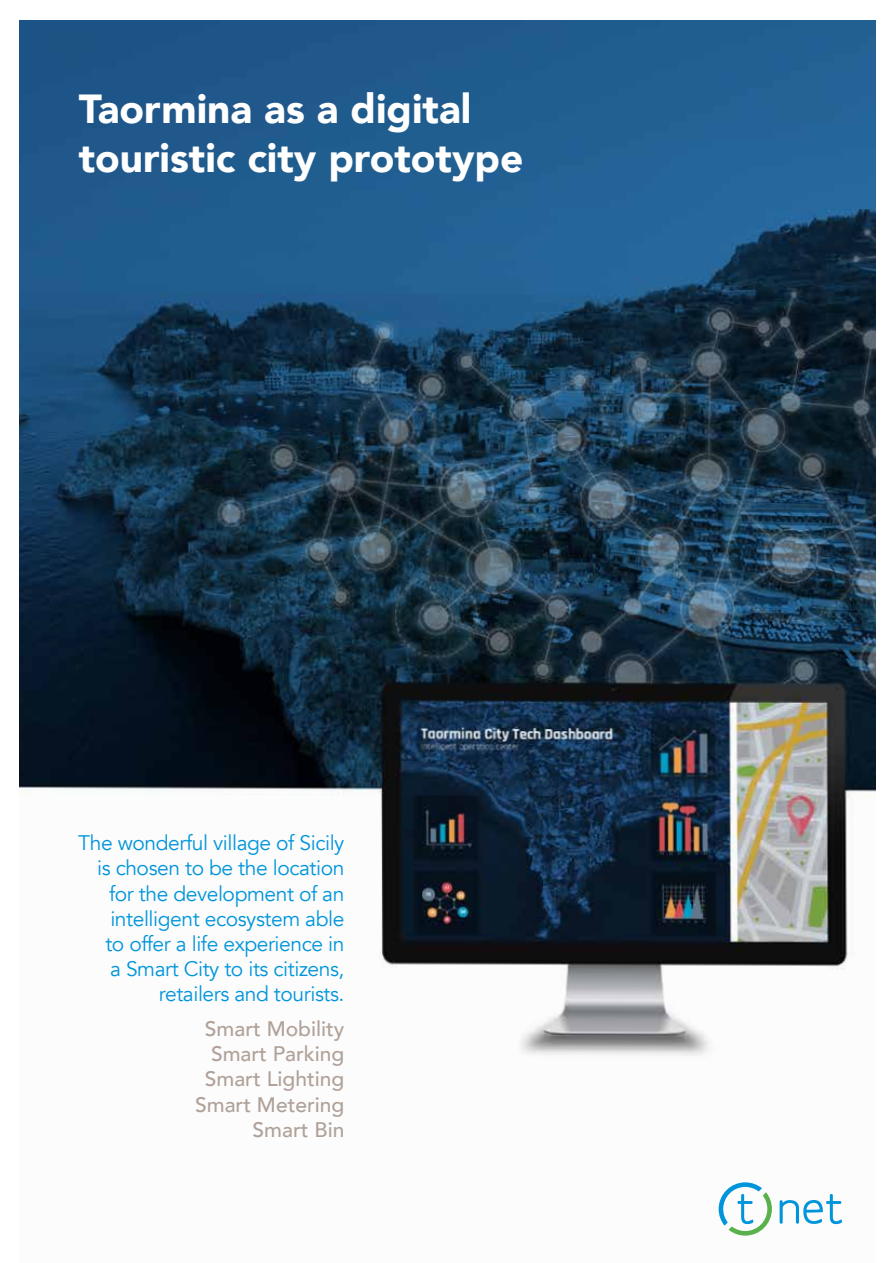
<style>
.page{position:relative;width:893px;height:1263px;background:#fff}
.page>*{position:absolute;margin:0;border:0;box-sizing:border-box;transform-origin:0 0}
.t1{font:900 40.5px/48.6px "Avenir";color:#fff}
.t2{font:21px/25.2px "Avenir";letter-spacing:-.02em;color:#0095db;text-align:right}
.t3{font:500 21px/25.2px "Avenir";color:#b0a198;text-align:right}
</style>
<div class="page">
<img style="left:19px;top:20px;width:857px;height:1216px">
<svg style="left:719px;top:1182px;width:53px;height:53px"></svg>
<svg style="left:780px;top:1194px;width:62px;height:30px"></svg>
<h1 class="t1" style="left:79px;top:84px;width:446px">Taormina as a digital touristic city prototype</h1>
<p class="t2" style="left:78px;top:831px;width:268px">The wonderful village of Sicily is chosen to be the location for the development of an intelligent ecosystem able<br>to offer a life experience in<br>a Smart City to its citizens, retailers and tourists.</p>
<p class="t3" style="left:195px;top:1015px;width:151px">Smart Mobility<br>Smart Parking<br>Smart Lighting<br>Smart Metering<br>Smart Bin</p>
</div>
